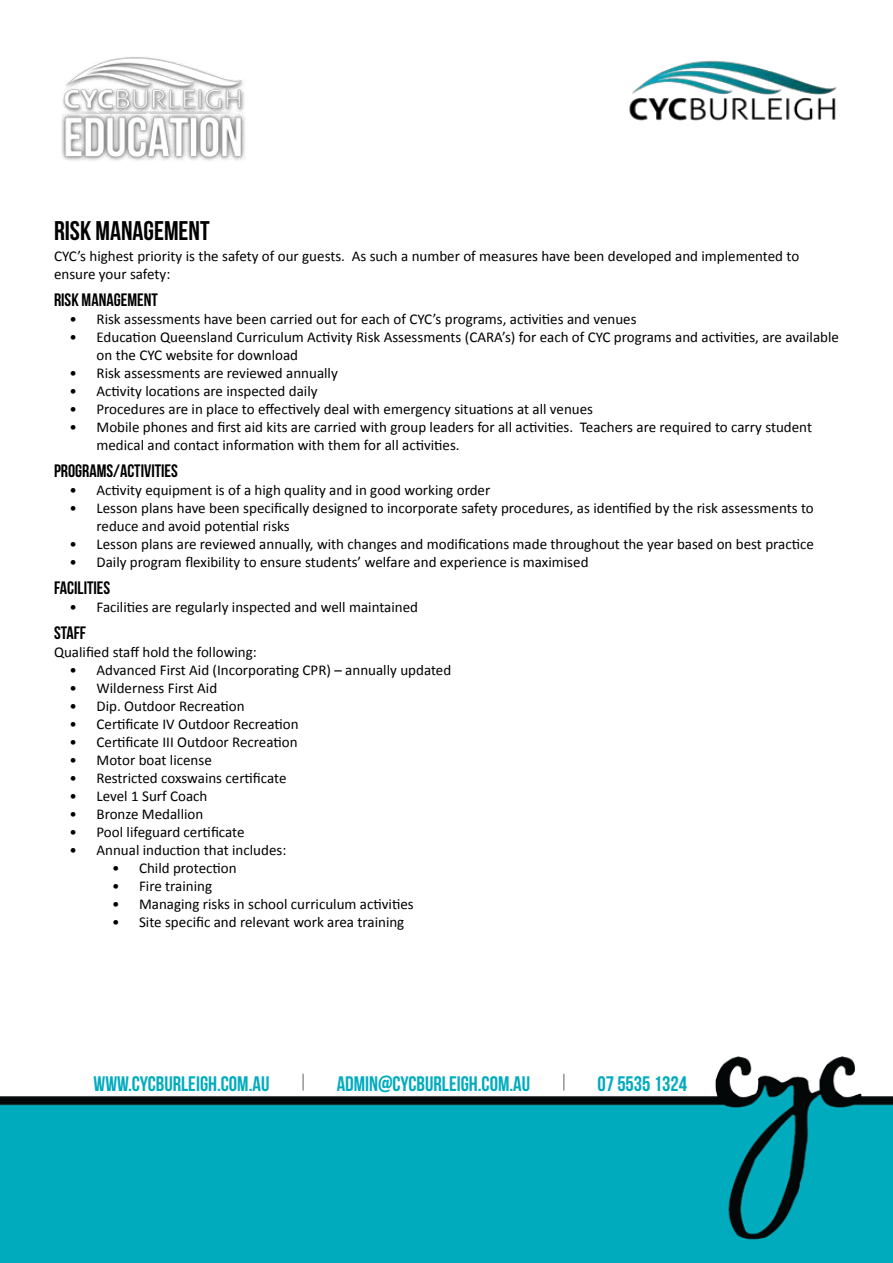
<style>
.page{position:relative;width:893px;height:1263px;background:#fff}
.page>*{position:absolute;margin:0;border:0;box-sizing:border-box;transform-origin:0 0}
.t1{font:27px "Bebas Neue";color:#000}
.t2{font:21px "Bebas Neue";color:#00abbd}
.t3{font:18px "Bebas Neue";color:#000}
.t4{font:15px/18px "Calibri";color:#000}
</style>
<div class="page">
<img style="left:0;top:1057px;width:893px;height:206px">
<img style="left:61px;top:57px;width:184px;height:104px">
<svg style="left:302px;top:1074px;width:2px;height:16px"></svg>
<svg style="left:563px;top:1074px;width:2px;height:16px"></svg>
<img style="left:629px;top:60px;width:208px;height:61px">
<h1 class="t1" style="left:54px;top:216px;width:157px">RISK MANAGEMENT</h1>
<p class="t4" style="left:54px;top:246px;width:747px">CYC’s highest priority is the safety of our guests. As such a number of measures have been developed and implemented to ensure your safety:</p>
<p class="t3" style="left:54px;top:290px;width:105px">RISK MANAGEMENT</p>
<p class="t4" style="left:70px;top:309px;width:568px">• Risk assessments have been carried out for each of CYC’s programs, activities and venues</p>
<p class="t4" style="left:97px;top:327px;width:744px;text-indent:-27px">• Education Queensland Curriculum Activity Risk Assessments (CARA’s) for each of CYC programs and activities, are available on the CYC website for download</p>
<p class="t4" style="left:70px;top:363px;width:270px">• Risk assessments are reviewed annually</p>
<p class="t4" style="left:70px;top:381px;width:250px">• Activity locations are inspected daily</p>
<p class="t4" style="left:70px;top:399px;width:525px">• Procedures are in place to effectively deal with emergency situations at all venues</p>
<p class="t4" style="left:97px;top:417px;width:717px;text-indent:-27px">• Mobile phones and first aid kits are carried with group leaders for all activities. Teachers are required to carry student medical and contact information with them for all activities.</p>
<p class="t3" style="left:54px;top:461px;width:125px">PROGRAMS/ACTIVITIES</p>
<p class="t4" style="left:70px;top:480px;width:422px">• Activity equipment is of a high quality and in good working order</p>
<p class="t4" style="left:97px;top:498px;width:719px;text-indent:-27px">• Lesson plans have been specifically designed to incorporate safety procedures, as identified by the risk assessments to reduce and avoid potential risks</p>
<p class="t4" style="left:70px;top:534px;width:746px">• Lesson plans are reviewed annually, with changes and modifications made throughout the year based on best practice</p>
<p class="t4" style="left:70px;top:552px;width:520px">• Daily program flexibility to ensure students’ welfare and experience is maximised</p>
<p class="t3" style="left:54px;top:578px;width:58px">FACILITIES</p>
<p class="t4" style="left:70px;top:597px;width:350px">• Facilities are regularly inspected and well maintained</p>
<p class="t3" style="left:54px;top:623px;width:34px">STAFF</p>
<p class="t4" style="left:54px;top:642px;width:204px">Qualified staff hold the following:</p>
<p class="t4" style="left:70px;top:660px;width:383px">• Advanced First Aid (Incorporating CPR) – annually updated</p>
<p class="t4" style="left:70px;top:678px;width:149px">• Wilderness First Aid</p>
<p class="t4" style="left:70px;top:696px;width:177px">• Dip. Outdoor Recreation</p>
<p class="t4" style="left:70px;top:714px;width:231px">• Certificate IV Outdoor Recreation</p>
<p class="t4" style="left:70px;top:732px;width:230px">• Certificate III Outdoor Recreation</p>
<p class="t4" style="left:70px;top:750px;width:144px">• Motor boat license</p>
<p class="t4" style="left:70px;top:768px;width:218px">• Restricted coxswains certificate</p>
<p class="t4" style="left:70px;top:786px;width:139px">• Level 1 Surf Coach</p>
<p class="t4" style="left:70px;top:804px;width:135px">• Bronze Medallion</p>
<p class="t4" style="left:70px;top:822px;width:177px">• Pool lifeguard certificate</p>
<p class="t4" style="left:70px;top:840px;width:218px">• Annual induction that includes:</p>
<p class="t4" style="left:112px;top:858px;width:126px">• Child protection</p>
<p class="t4" style="left:112px;top:876px;width:102px">• Fire training</p>
<p class="t4" style="left:112px;top:894px;width:303px">• Managing risks in school curriculum activities</p>
<p class="t4" style="left:112px;top:912px;width:294px">• Site specific and relevant work area training</p>
<h2 class="t2" style="left:94px;top:1072px;width:177px">WWW.CYCBURLEIGH.COM.AU</h2>
<h2 class="t2" style="left:337px;top:1072px;width:195px">ADMIN@CYCBURLEIGH.COM.AU</h2>
<h2 class="t2" style="left:597px;top:1072px;width:91px">07 5535 1324</h2>
</div>
